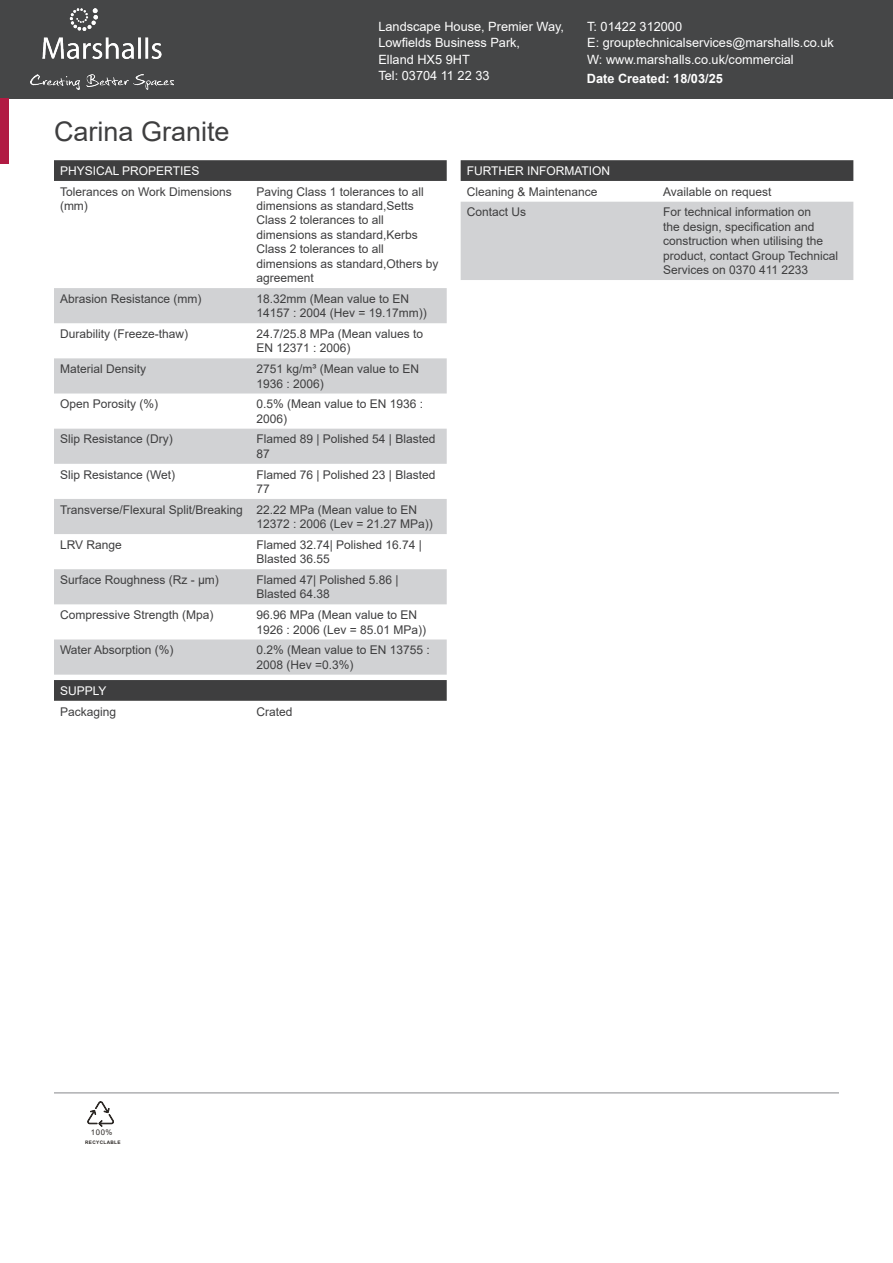
<style>
.page{position:relative;width:893px;height:1263px;background:#fff}
.page>*{position:absolute;margin:0;border:0;box-sizing:border-box;transform-origin:0 0}
.Column_1{font:27px "Arial";color:#3e3e3f}
.Address{font:12.75px "Arial";color:#fff}
.t1{font:700 12.75px "Arial";color:#fff}
.Column_1-2{font:12px/14.4px "Arial";color:#3e3e3f}
.Table_Header{font:12px "Arial";color:#fff}
.t2{font:7.8px "Arial";color:#2d2926}
.t3{font:700 4.8px "Arial";letter-spacing:.075em;color:#2d2926}
</style>
<div class="page">
<div style="left:0;top:0;width:893px;height:98px;background:#454647"></div>
<img style="left:31px;top:9px;width:143px;height:81px">
<div style="left:54px;top:160px;width:393px;height:21px;background:#3e3e3f"></div>
<svg style="left:54px;top:288px;width:393px;height:387px;fill:#d1d2d4"></svg>
<svg style="left:54px;top:680px;width:393px;height:21px;background:#404041"></svg>
<div style="left:461px;top:160px;width:392px;height:21px;background:#3e3e3f"></div>
<div style="left:461px;top:202px;width:392px;height:78px;background:#d1d2d4"></div>
<hr style="left:54px;top:1092px;width:785px;height:1px;background:#939598">
<svg style="left:87px;top:1101px;width:27px;height:26px"></svg>
<div style="left:0;top:98px;width:9px;height:66px;background:#b11b43"></div>
<p class="Column_1" style="left:54px;top:113px;width:177px">Carina Granite</p>
<p class="Address" style="left:378px;top:17px;width:187px">Landscape House, Premier Way,</p>
<p class="Address" style="left:378px;top:34px;width:143px">Lowfields Business Park,</p>
<p class="Address" style="left:378px;top:50px;width:93px">Elland HX5 9HT</p>
<p class="Address" style="left:378px;top:67px;width:113px">Tel: 03704 11 22 33</p>
<p class="Address" style="left:587px;top:17px;width:96px">T: 01422 312000</p>
<p class="Address" style="left:587px;top:34px;width:248px">E: grouptechnicalservices@marshalls.co.uk</p>
<p class="Address" style="left:587px;top:50px;width:208px">W: www.marshalls.co.uk/commercial</p>
<p class="t1" style="left:587px;top:69px;width:138px">Date Created: 18/03/25</p>
<p class="Table_Header" style="left:60px;top:162px;width:141px">PHYSICAL PROPERTIES</p>
<p class="Column_1-2" style="left:60px;top:184px;width:173px">Tolerances on Work Dimensions (mm)</p>
<p class="Column_1-2" style="left:256px;top:184px;width:184px">Paving Class 1 tolerances to all dimensions as standard,Setts<br>Class 2 tolerances to all dimensions as standard,Kerbs<br>Class 2 tolerances to all dimensions as standard,Others by agreement</p>
<p class="Column_1-2" style="left:60px;top:291px;width:143px">Abrasion Resistance (mm)</p>
<p class="Column_1-2" style="left:256px;top:291px;width:172px">18.32mm (Mean value to EN<br>14157 : 2004 (Hev = 19.17mm))</p>
<p class="Column_1-2" style="left:60px;top:326px;width:130px">Durability (Freeze-thaw)</p>
<p class="Column_1-2" style="left:256px;top:326px;width:168px">24.7/25.8 MPa (Mean values to<br>EN 12371 : 2006)</p>
<p class="Column_1-2" style="left:60px;top:362px;width:88px">Material Density</p>
<p class="Column_1-2" style="left:256px;top:362px;width:164px">2751 kg/m³ (Mean value to EN<br>1936 : 2006)</p>
<p class="Column_1-2" style="left:60px;top:397px;width:100px">Open Porosity (%)</p>
<p class="Column_1-2" style="left:256px;top:397px;width:168px">0.5% (Mean value to EN 1936 :<br>2006)</p>
<p class="Column_1-2" style="left:60px;top:432px;width:114px">Slip Resistance (Dry)</p>
<p class="Column_1-2" style="left:256px;top:432px;width:180px">Flamed 89 | Polished 54 | Blasted<br>87</p>
<p class="Column_1-2" style="left:60px;top:467px;width:117px">Slip Resistance (Wet)</p>
<p class="Column_1-2" style="left:256px;top:467px;width:180px">Flamed 76 | Polished 23 | Blasted<br>77</p>
<p class="Column_1-2" style="left:60px;top:502px;width:184px">Transverse/Flexural Split/Breaking</p>
<p class="Column_1-2" style="left:256px;top:502px;width:178px">22.22 MPa (Mean value to EN<br>12372 : 2006 (Lev = 21.27 MPa))</p>
<p class="Column_1-2" style="left:60px;top:537px;width:63px">LRV Range</p>
<p class="Column_1-2" style="left:256px;top:537px;width:167px">Flamed 32.74| Polished 16.74 |<br>Blasted 36.55</p>
<p class="Column_1-2" style="left:60px;top:572px;width:160px">Surface Roughness (Rz - µm)</p>
<p class="Column_1-2" style="left:256px;top:572px;width:144px">Flamed 47| Polished 5.86 |<br>Blasted 64.38</p>
<p class="Column_1-2" style="left:60px;top:608px;width:155px">Compressive Strength (Mpa)</p>
<p class="Column_1-2" style="left:256px;top:608px;width:171px">96.96 MPa (Mean value to EN<br>1926 : 2006 (Lev = 85.01 MPa))</p>
<p class="Column_1-2" style="left:60px;top:643px;width:115px">Water Absorption (%)</p>
<p class="Column_1-2" style="left:256px;top:643px;width:175px">0.2% (Mean value to EN 13755 :<br>2008 (Hev =0.3%)</p>
<p class="Table_Header" style="left:60px;top:682px;width:48px">SUPPLY</p>
<p class="Column_1-2" style="left:60px;top:704px;width:58px">Packaging</p>
<p class="Column_1-2" style="left:256px;top:704px;width:38px">Crated</p>
<p class="Table_Header" style="left:467px;top:162px;width:145px">FURTHER INFORMATION</p>
<p class="Column_1-2" style="left:467px;top:184px;width:132px">Cleaning &amp; Maintenance</p>
<p class="Column_1-2" style="left:663px;top:184px;width:110px">Available on request</p>
<p class="Column_1-2" style="left:467px;top:205px;width:61px">Contact Us</p>
<p class="Column_1-2" style="left:663px;top:205px;width:177px">For technical information on<br>the design, specification and construction when utilising the product, contact Group Technical<br>Services on 0370 411 2233</p>
<p class="t2" style="left:91px;top:1127px;width:23px">100%</p>
<p class="t3" style="left:85px;top:1139px;width:37px">RECYCLABLE</p>
</div>
